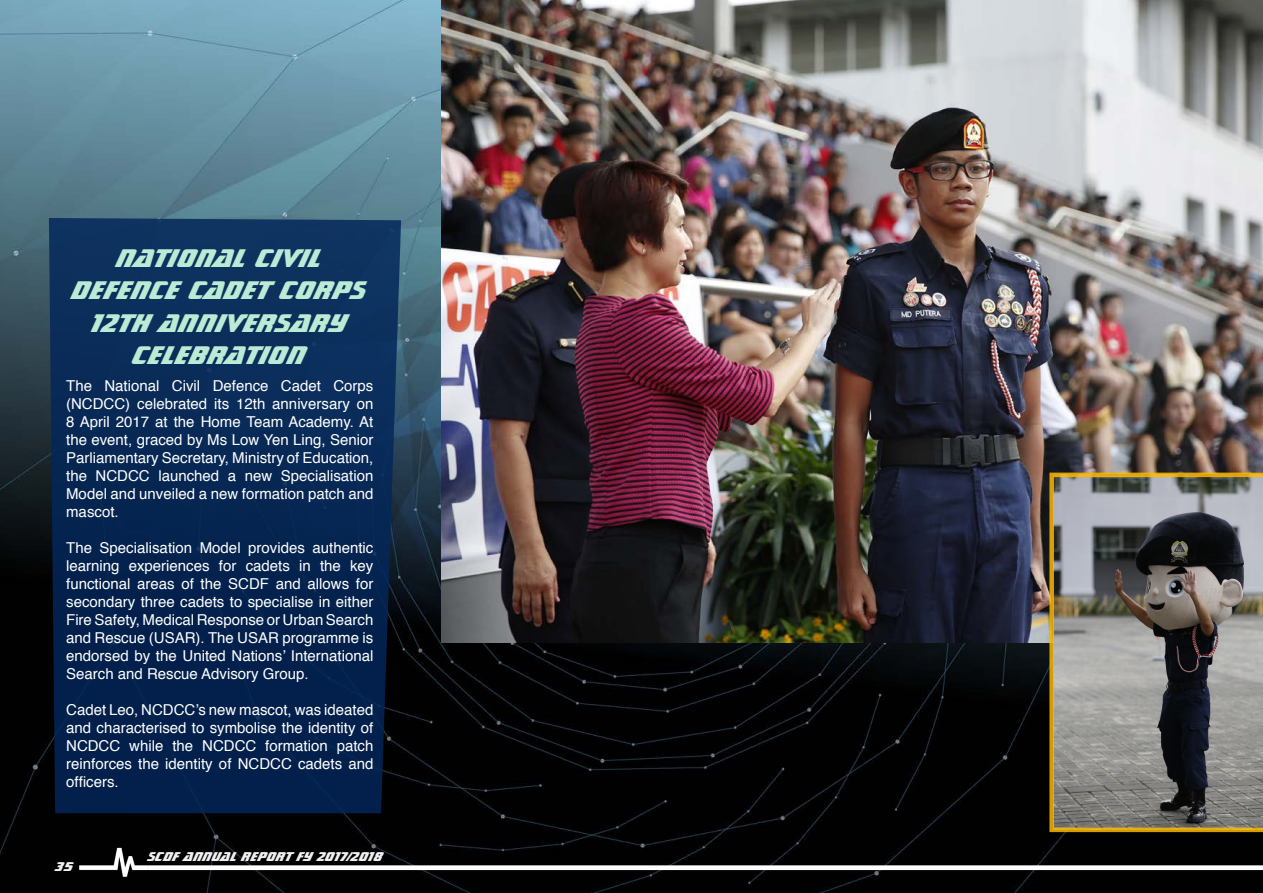
<style>
.page{position:relative;width:1263px;height:893px;background:#fff}
.page>*{position:absolute;margin:0;border:0;box-sizing:border-box;transform-origin:0 0}
.t1{font:800 27px/32.4px "Star Trek Gen BT";color:#baebd5;text-align:center}
.t2{font:15px/18px "Helvetica";color:#fff;text-align:justify}
.t3{font:800 13.5px "Star Trek Gen BT";color:#f0f0f1}
</style>
<div class="page">
<img style="left:0;top:0;width:1263px;height:893px">
<img style="left:441px;top:0;width:822px;height:642px">
<svg style="left:49px;top:218px;width:352px;height:595px;background:#072651"></svg>
<svg style="left:1049px;top:473px;width:214px;height:359px;background:#7e7b74"></svg>
<img style="left:0;top:839px;width:1263px;height:53px">
<p class="t1" style="left:72px;top:241px;width:296px">NATIONAL CIVIL<br>DEFENCE CADET CORPS</p>
<p class="t1" style="left:92px;top:306px;width:258px">12TH ANNIVERSARY<br>CELEBRATION</p>
<p class="t2" style="left:66px;top:377px;width:309px">The National Civil Defence Cadet Corps (NCDCC) celebrated its 12th anniversary on 8 April 2017 at the Home Team Academy. At the event, graced by Ms Low Yen Ling, Senior Parliamentary Secretary, Ministry of Education, the NCDCC launched a new Specialisation Model and unveiled a new formation patch and mascot.</p>
<p class="t2" style="left:66px;top:539px;width:309px">The Specialisation Model provides authentic learning experiences for cadets in the key functional areas of the SCDF and allows for secondary three cadets to specialise in either Fire Safety, Medical Response or Urban Search and Rescue (USAR). The USAR programme is endorsed by the United Nations’ International Search and Rescue Advisory Group.</p>
<p class="t2" style="left:66px;top:701px;width:309px">Cadet Leo, NCDCC’s new mascot, was ideated and characterised to symbolise the identity of NCDCC while the NCDCC formation patch reinforces the identity of NCDCC cadets and officers.</p>
<p class="t3" style="left:56px;top:857px;width:19px">35</p>
<p class="t3" style="left:148px;top:848px;width:237px">SCDF ANNUAL REPORT FY 2017/2018</p>
</div>
